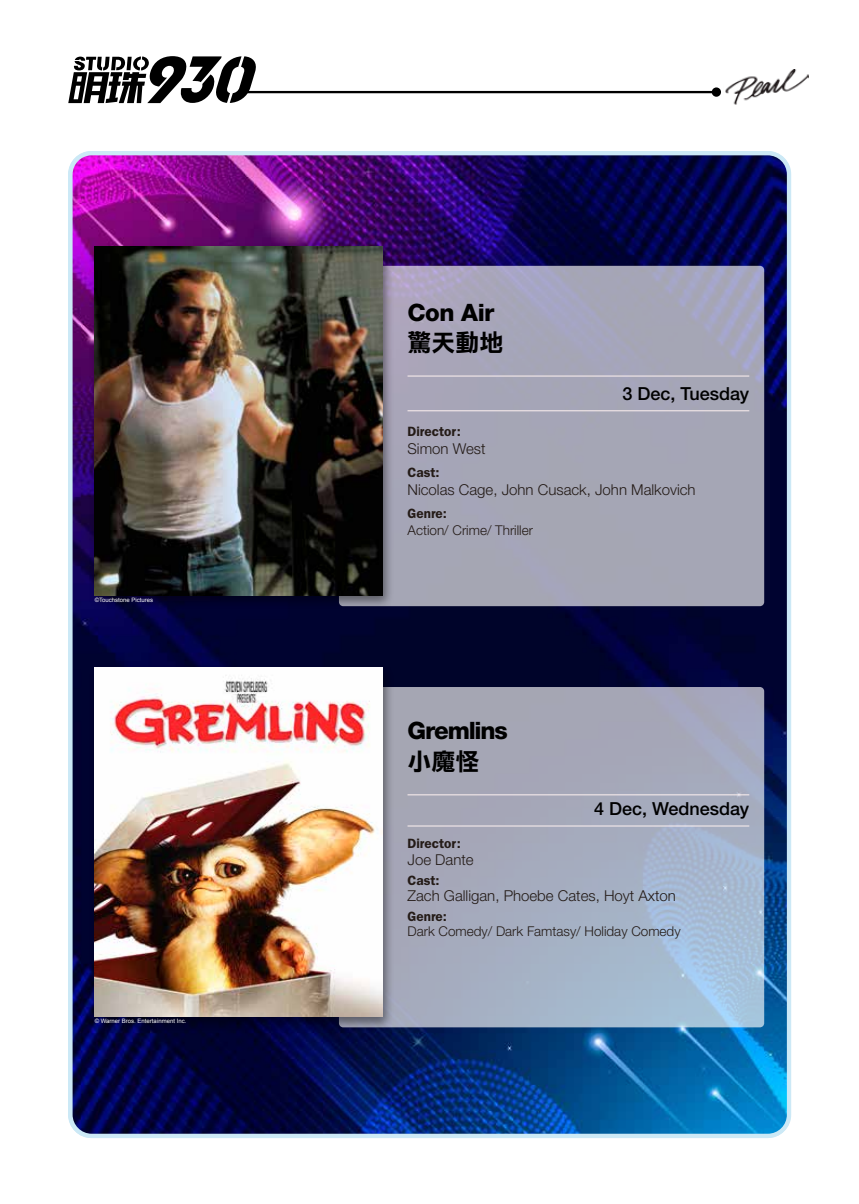
<style>
.page{position:relative;width:859px;height:1204px;background:#fff}
.page>*{position:absolute;margin:0;border:0;box-sizing:border-box;transform-origin:0 0}
.t1{font:800 24px "Helvetica Neue LT Std";letter-spacing:-.045em;color:#000}
.t2{font:24px "DF Li Hei Std W7";color:#000}
.t3{font:500 18px "Helvetica Neue LT Std";color:#000}
.t4{font:300 15px "Helvetica Neue LT Std";color:#241b17}
.t5{font:300 13.5px "Helvetica Neue LT Std";color:#241b17}
.t6{font:600 13.5px "ITC Franklin Gothic Std";color:#241b17}
.t7{font:6px "Arial";color:#fff}
</style>
<div class="page">
<hr style="left:243px;top:91px;width:473px;height:2px;background:#000">
<div style="left:712px;top:87px;width:9px;height:10px;background:#000;border-radius:50%"></div>
<img style="left:725px;top:70px;width:84px;height:35px">
<svg style="left:68px;top:56px;width:190px;height:47px"></svg>
<img style="left:73px;top:156px;width:715px;height:979px">
<div style="left:68px;top:151px;width:723px;height:986px;border:4px solid #cce9f6;border-radius:21px"></div>
<div style="left:339px;top:266px;width:425px;height:340px;background:#a5a6b5;border-radius:4px"></div>
<hr style="left:407px;top:410px;width:342px;height:1px;background:#fef1f0">
<hr style="left:407px;top:376px;width:342px;height:1px;background:#fef1f0">
<div style="left:89px;top:243px;width:306px;height:367px;background:#000;opacity:.45"></div>
<img style="left:95px;top:247px;width:287px;height:348px">
<svg style="left:339px;top:687px;width:425px;height:340px;background:#a5aec1"></svg>
<hr style="left:407px;top:825px;width:342px;height:1px;background:#fef1f0">
<hr style="left:407px;top:794px;width:342px;height:1px;background:#fef1f0">
<div style="left:89px;top:664px;width:306px;height:367px;background:#000;opacity:.45"></div>
<img style="left:95px;top:667px;width:287px;height:349px">
<p class="t7" style="left:95px;top:596px;width:60px">©Touchstone Pictures</p>
<p class="t7" style="left:95px;top:1017px;width:93px">© Warner Bros. Entertainment Inc.</p>
<h1 class="t1" style="left:407px;top:298px;width:88px">Con Air</h1>
<h1 class="t2" style="left:407px;top:329px;width:97px">驚天動地</h1>
<p class="t3" style="left:622px;top:382px;width:128px">3 Dec, Tuesday</p>
<p class="t6" style="left:407px;top:424px;width:55px">Director:</p>
<p class="t4" style="left:407px;top:439px;width:80px">Simon West</p>
<p class="t6" style="left:407px;top:464px;width:34px">Cast:</p>
<p class="t4" style="left:407px;top:480px;width:290px">Nicolas Cage, John Cusack, John Malkovich</p>
<p class="t6" style="left:407px;top:505px;width:41px">Genre:</p>
<p class="t5" style="left:407px;top:521px;width:127px">Action/ Crime/ Thriller</p>
<h1 class="t1" style="left:407px;top:716px;width:102px">Gremlins</h1>
<h1 class="t2" style="left:407px;top:748px;width:73px">小魔怪</h1>
<p class="t3" style="left:594px;top:797px;width:157px">4 Dec, Wednesday</p>
<p class="t6" style="left:407px;top:835px;width:55px">Director:</p>
<p class="t4" style="left:407px;top:850px;width:68px">Joe Dante</p>
<p class="t6" style="left:407px;top:872px;width:34px">Cast:</p>
<p class="t4" style="left:407px;top:886px;width:270px">Zach Galligan, Phoebe Cates, Hoyt Axton</p>
<p class="t6" style="left:407px;top:908px;width:41px">Genre:</p>
<p class="t5" style="left:407px;top:923px;width:275px">Dark Comedy/ Dark Famtasy/ Holiday Comedy</p>
</div>
